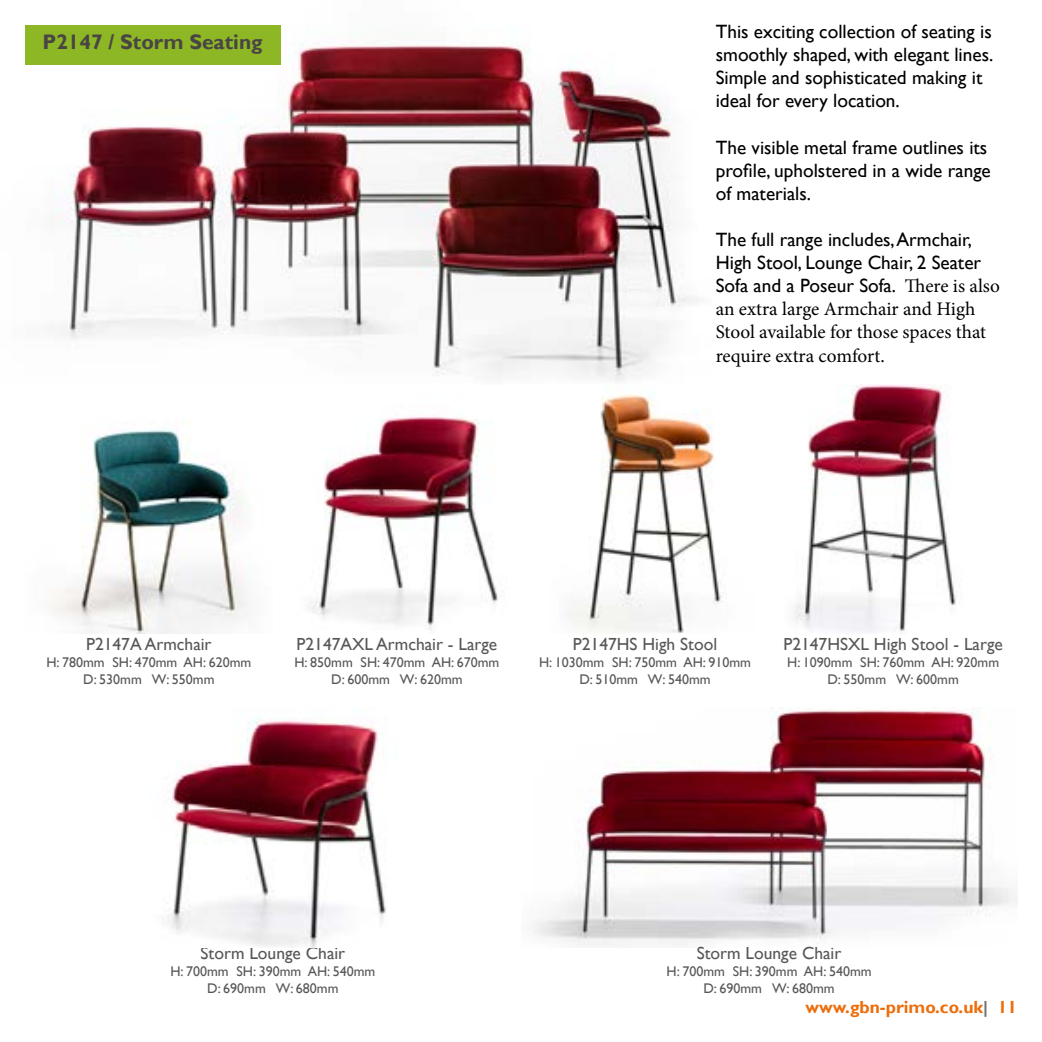
<style>
.page{position:relative;width:1042px;height:1042px;background:#fff}
.page>*{position:absolute;margin:0;border:0;box-sizing:border-box;transform-origin:0 0}
.t1{font:700 21px "Gill Sans";color:#494545}
.t2{font:19.25px/23.1px "Gill Sans";color:#000}
.t3{font:19.25px/23.1px "Minion Pro";color:#000}
.t4{font:17.5px "Gill Sans";color:#575756}
.t5{font:700 17.5px "Gill Sans";color:#ed6d0a}
.t6{font:14px/16.8px "Gill Sans";color:#575756;text-align:center}
.s1{font-family:"Gill Sans"}
.s2{color:#706f6f}
</style>
<div class="page">
<img style="left:25px;top:25px;width:673px;height:356px">
<div style="left:25px;top:25px;width:255px;height:39px;background:#8db724"></div>
<img style="left:51px;top:428px;width:198px;height:205px">
<img style="left:310px;top:417px;width:188px;height:213px">
<img style="left:569px;top:386px;width:154px;height:247px">
<img style="left:795px;top:384px;width:161px;height:249px">
<img style="left:533px;top:709px;width:484px;height:236px">
<img style="left:166px;top:718px;width:220px;height:229px">
<p class="t1" style="left:43px;top:30px;width:222px">P2147 / Storm Seating</p>
<p class="t2" style="left:716px;top:20px;width:279px">This exciting collection of seating is smoothly shaped, with elegant lines.<br>Simple and sophisticated making it ideal for every location.</p>
<p class="t2" style="left:716px;top:136px;width:276px">The visible metal frame outlines its profile, upholstered in a wide range of materials.</p>
<p class="t3" style="left:716px;top:228px;width:286px"><span class="s1">The full range includes, Armchair, High Stool, Lounge Chair, 2 Seater Sofa and a Poseur Sofa.</span> There is also an extra large Armchair and High Stool available for those spaces that require extra comfort.</p>
<p class="t4" style="left:86px;top:634px;width:127px">P2147A Armchair</p>
<p class="t6" style="left:46px;top:654px;width:206px">H: 780mm SH: 470mm AH: 620mm<br>D: 530mm W: 550mm</p>
<p class="t4" style="left:297px;top:634px;width:202px">P2147AXL Armchair - Large</p>
<p class="t6" style="left:294px;top:654px;width:206px">H: 850mm SH: 470mm AH: 670mm<br>D: 600mm W: 620mm</p>
<p class="t4" style="left:573px;top:634px;width:146px">P2147HS High Stool</p>
<p class="t6" style="left:539px;top:654px;width:213px">H: 1030mm SH: 750mm AH: 910mm<br>D: 510mm W: 540mm</p>
<p class="t4" style="left:783px;top:634px;width:221px">P2147HSXL High Stool - Large</p>
<p class="t6" style="left:787px;top:654px;width:213px">H: 1090mm SH: 760mm AH: 920mm<br>D: 550mm W: 600mm</p>
<p class="t4" style="left:201px;top:943px;width:146px">Storm Lounge Chair</p>
<p class="t6" style="left:170px;top:963px;width:206px">H: 700mm SH: 390mm AH: 540mm<br>D: 690mm W: 680mm</p>
<p class="t4" style="left:697px;top:943px;width:146px">Storm Lounge Chair</p>
<p class="t6" style="left:666px;top:963px;width:206px">H: 700mm SH: 390mm AH: 540mm<br>D: 690mm W: 680mm</p>
<p class="t5" style="left:805px;top:996px;width:213px">www.gbn-primo.co.uk<span class="s2">|</span> 11</p>
</div>
